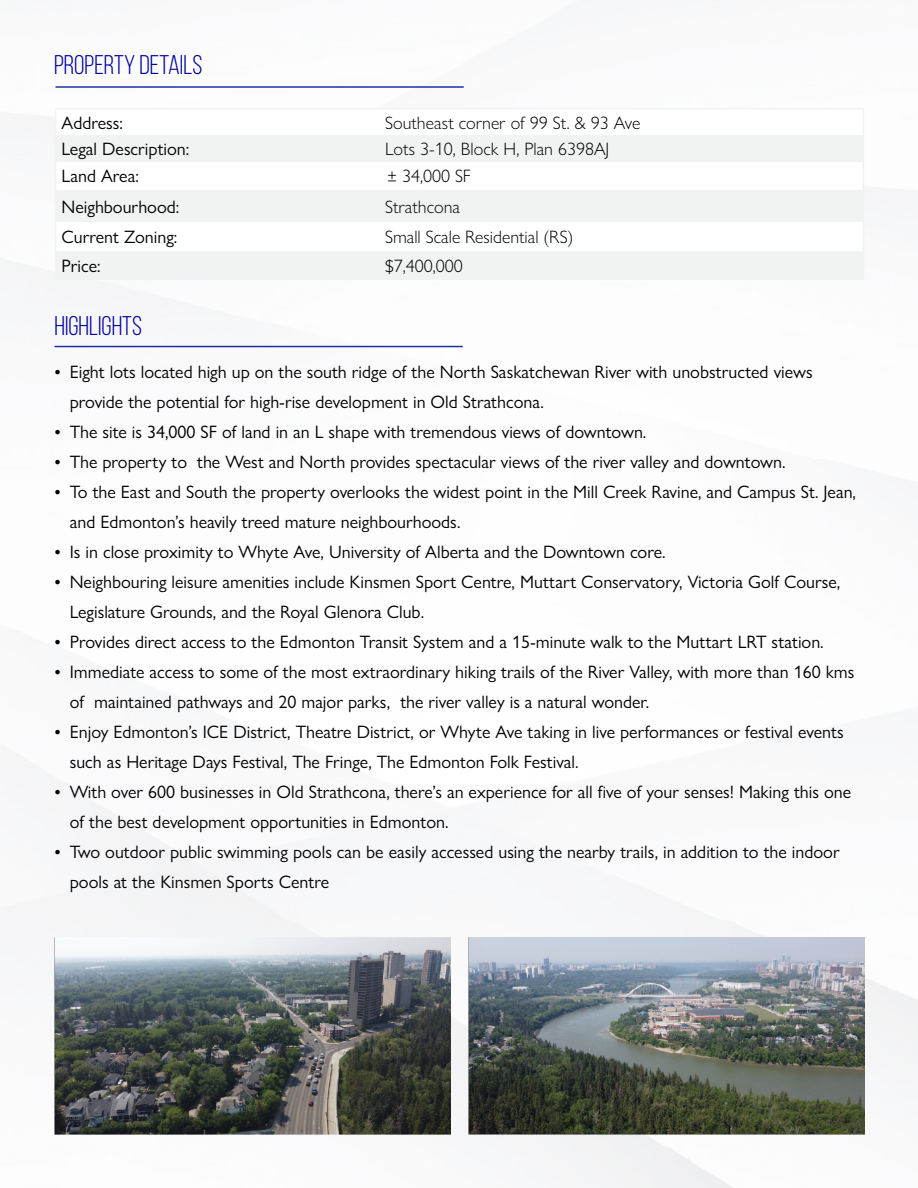
<style>
.page{position:relative;width:918px;height:1188px;background:#fff}
.page>*{position:absolute;margin:0;border:0;box-sizing:border-box;transform-origin:0 0}
.t1{font:27px "Bebas Neue";color:#0000a0}
.t2{font:18px/30px "Gill Sans Nova";color:#000}
.t3{font:300 18px "Gill Sans Nova";color:#000}
.s1{font-family:"Times New Roman"}
</style>
<div class="page">
<img style="left:0;top:86px;width:918px;height:1102px">
<hr style="left:56px;top:86px;width:408px;height:2px;background:#1c30a3">
<div style="left:56px;top:109px;width:323px;height:27px;background:#fff"></div>
<div style="left:379px;top:109px;width:484px;height:27px;background:#fff"></div>
<div style="left:56px;top:162px;width:323px;height:28px;background:#fff"></div>
<div style="left:379px;top:162px;width:484px;height:28px;background:#fff"></div>
<div style="left:56px;top:222px;width:323px;height:29px;background:#fff"></div>
<div style="left:379px;top:222px;width:484px;height:29px;background:#fff"></div>
<div style="left:56px;top:136px;width:323px;height:26px;background:#f1f2f2"></div>
<div style="left:379px;top:136px;width:484px;height:26px;background:#f1f2f2"></div>
<div style="left:56px;top:190px;width:323px;height:32px;background:#f1f2f2"></div>
<div style="left:379px;top:190px;width:484px;height:32px;background:#f1f2f2"></div>
<div style="left:56px;top:251px;width:323px;height:29px;background:#f1f2f2"></div>
<div style="left:379px;top:251px;width:484px;height:29px;background:#f1f2f2"></div>
<hr style="left:55px;top:108px;width:324px;height:2px;background:#f1f2f2">
<hr style="left:379px;top:108px;width:485px;height:2px;background:#f1f2f2">
<svg style="left:863px;top:110px;width:1px;height:80px"></svg>
<hr style="left:863px;top:190px;width:1px;height:32px;background:#f1f2f2">
<svg style="left:55px;top:110px;width:1px;height:80px"></svg>
<hr style="left:55px;top:190px;width:1px;height:32px;background:#f1f2f2">
<svg style="left:55px;top:222px;width:1px;height:58px"></svg>
<svg style="left:863px;top:222px;width:1px;height:58px"></svg>
<hr style="left:54px;top:346px;width:409px;height:1px;background:#1c30a3">
<img style="left:0;top:324px;width:3px;height:864px">
<img style="left:468px;top:937px;width:396px;height:197px">
<img style="left:54px;top:937px;width:396px;height:197px">
<h1 class="t1" style="left:54px;top:50px;width:150px">PROPERTY DETAILS</h1>
<p class="t2" style="left:62px;top:108px;width:63px">Address:</p>
<p class="t3" style="left:385px;top:112px;width:257px">Southeast corner of 99 St. &amp; 93 Ave</p>
<p class="t2" style="left:62px;top:134px;width:129px">Legal Description:</p>
<p class="t3" style="left:385px;top:138px;width:226px">Lots 3-10, Block H, Plan 6398AJ</p>
<p class="t2" style="left:62px;top:161px;width:79px">Land Area:</p>
<p class="t3" style="left:388px;top:165px;width:85px">± 34,000 SF</p>
<p class="t2" style="left:62px;top:191px;width:119px">Neighbourhood:</p>
<p class="t3" style="left:385px;top:196px;width:76px">Strathcona</p>
<p class="t2" style="left:62px;top:222px;width:117px">Current Zoning:</p>
<p class="t3" style="left:385px;top:226px;width:190px">Small Scale Residential (RS)</p>
<p class="t2" style="left:62px;top:251px;width:41px">Price:</p>
<p class="t3" style="left:385px;top:255px;width:79px">$7,400,000</p>
<h1 class="t1" style="left:54px;top:312px;width:89px">HIGHLIGHTS</h1>
<p class="t2" style="left:70px;top:356px;width:745px;text-indent:-15px"><span class="s1">•</span> Eight lots located high up on the south ridge of the North Saskatchewan River with unobstructed views provide the potential for high-rise development in Old Strathcona.</p>
<p class="t2" style="left:54px;top:416px;width:593px"><span class="s1">•</span> The site is 34,000 SF of land in an L shape with tremendous views of downtown.</p>
<p class="t2" style="left:54px;top:446px;width:733px"><span class="s1">•</span> The property to the West and North provides spectacular views of the river valley and downtown.</p>
<p class="t2" style="left:70px;top:477px;width:788px;text-indent:-15px"><span class="s1">•</span> To the East and South the property overlooks the widest point in the Mill Creek Ravine, and Campus St. Jean, and Edmonton’s heavily treed mature neighbourhoods.</p>
<p class="t2" style="left:54px;top:537px;width:613px"><span class="s1">•</span> Is in close proximity to Whyte Ave, University of Alberta and the Downtown core.</p>
<p class="t2" style="left:70px;top:567px;width:772px;text-indent:-15px"><span class="s1">•</span> Neighbouring leisure amenities include Kinsmen Sport Centre, Muttart Conservatory, Victoria Golf Course,<br>Legislature Grounds, and the Royal Glenora Club.</p>
<p class="t2" style="left:54px;top:627px;width:771px"><span class="s1">•</span> Provides direct access to the Edmonton Transit System and a 15-minute walk to the Muttart LRT station.</p>
<p class="t2" style="left:70px;top:657px;width:786px;text-indent:-15px"><span class="s1">•</span> Immediate access to some of the most extraordinary hiking trails of the River Valley, with more than 160 kms of maintained pathways and 20 major parks, the river valley is a natural wonder.</p>
<p class="t2" style="left:70px;top:717px;width:776px;text-indent:-15px"><span class="s1">•</span> Enjoy Edmonton’s ICE District, Theatre District, or Whyte Ave taking in live performances or festival events such as Heritage Days Festival, The Fringe, The Edmonton Folk Festival.</p>
<p class="t2" style="left:70px;top:777px;width:783px;text-indent:-15px"><span class="s1">•</span> With over 600 businesses in Old Strathcona, there’s an experience for all five of your senses! Making this one of the best development opportunities in Edmonton.</p>
<p class="t2" style="left:70px;top:837px;width:771px;text-indent:-15px"><span class="s1">•</span> Two outdoor public swimming pools can be easily accessed using the nearby trails, in addition to the indoor pools at the Kinsmen Sports Centre</p>
</div>
